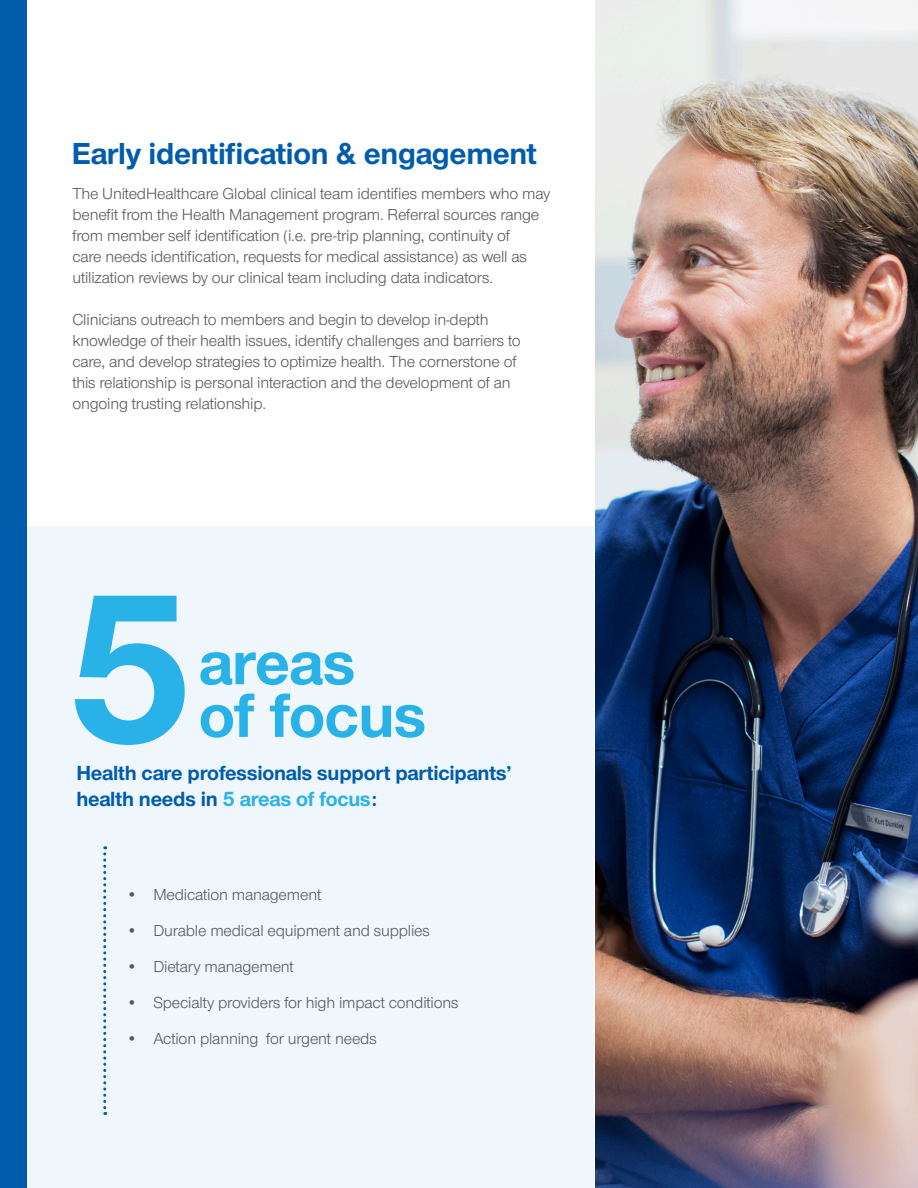
<style>
.page{position:relative;width:918px;height:1188px;background:#fff}
.page>*{position:absolute;margin:0;border:0;box-sizing:border-box;transform-origin:0 0}
.t1{font:700 220.5px "UHC Sans";color:#29b2e7}
.t2{font:700 64.65px "UHC Sans";letter-spacing:-.01em;color:#29b2e7}
.t3{font:700 31.5px "UHC Sans";letter-spacing:-.01em;color:#015dac}
.t4{font:700 21.3px/26px "UHC Sans";letter-spacing:-.01em;color:#015dac}
.t5{font:16.5px/21px "UHC Sans";letter-spacing:-.01em;color:#57585a}
.s1{color:#29b2e7}
</style>
<div class="page">
<div style="left:24px;top:526px;width:570px;height:662px;background:#eff7fc"></div>
<div style="left:0;top:0;width:27px;height:1188px;background:#015dac"></div>
<img style="left:595px;top:0;width:323px;height:1188px">
<svg style="left:103px;top:846px;width:3px;height:269px"></svg>
<h3 class="t3" style="left:72px;top:132px;width:467px">Early identification &amp; engagement</h3>
<p class="t5" style="left:72px;top:183px;width:480px">The UnitedHealthcare Global clinical team identifies members who may benefit from the Health Management program. Referral sources range from member self identification (i.e. pre-trip planning, continuity of<br>care needs identification, requests for medical assistance) as well as utilization reviews by our clinical team including data indicators.</p>
<p class="t5" style="left:72px;top:309px;width:450px">Clinicians outreach to members and begin to develop in-depth knowledge of their health issues, identify challenges and barriers to care, and develop strategies to optimize health. The cornerstone of this relationship is personal interaction and the development of an ongoing trusting relationship.</p>
<h1 class="t1" style="left:68px;top:521px;width:128px">5</h1>
<h2 class="t2" style="left:199px;top:619px;width:158px">areas</h2>
<h2 class="t2" style="left:199px;top:672px;width:229px">of focus</h2>
<p class="t4" style="left:76px;top:759px;width:437px">Health care professionals support participants’ health needs in <span class="s1">5 areas of focus</span>:</p>
<p class="t5" style="left:126px;top:883px;width:196px">• Medication management</p>
<p class="t5" style="left:126px;top:919px;width:305px">• Durable medical equipment and supplies</p>
<p class="t5" style="left:126px;top:955px;width:169px">• Dietary management</p>
<p class="t5" style="left:126px;top:991px;width:334px">• Specialty providers for high impact conditions</p>
<p class="t5" style="left:126px;top:1027px;width:252px">• Action planning for urgent needs</p>
</div>
